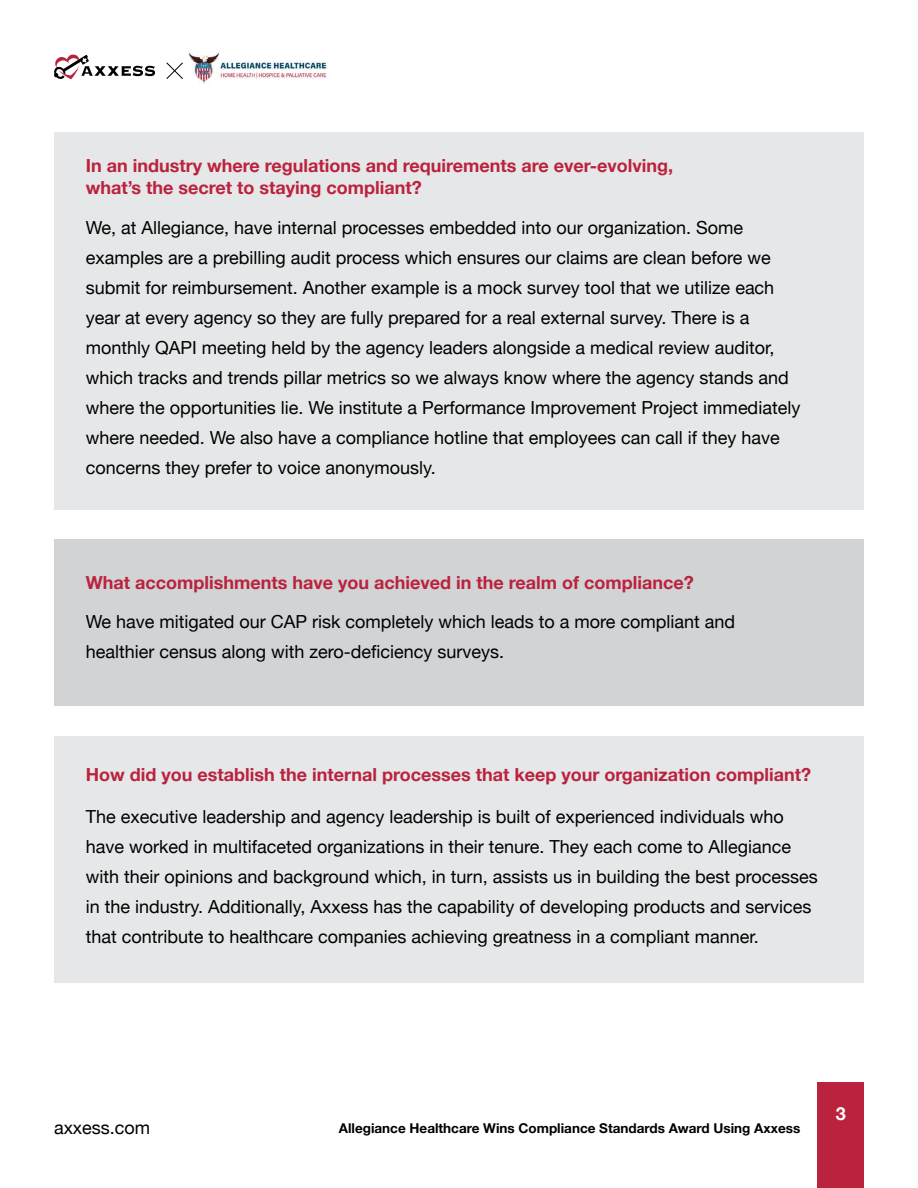
<style>
.page{position:relative;width:918px;height:1188px;background:#fff}
.page>*{position:absolute;margin:0;border:0;box-sizing:border-box;transform-origin:0 0}
.t1{font:18px/30px "Helvetica Neue";color:#000}
.t2{font:700 18px/21.6px "Helvetica Neue";color:#ba223d}
.t3{font:700 18px "Helvetica Neue";color:#fff}
.t4{font:700 13.5px "Helvetica Neue";color:#000101}
</style>
<div class="page">
<div style="left:55px;top:132px;width:809px;height:377px;background:#e6e7e8"></div>
<div style="left:55px;top:539px;width:809px;height:167px;background:#d1d3d4"></div>
<div style="left:818px;top:1082px;width:46px;height:106px;background:#ba223d"></div>
<img style="left:189px;top:52px;width:138px;height:32px">
<svg style="left:166px;top:62px;width:17px;height:17px"></svg>
<svg style="left:54px;top:55px;width:101px;height:24px"></svg>
<div style="left:55px;top:736px;width:809px;height:246px;background:#e6e7e8"></div>
<p class="t2" style="left:86px;top:156px;width:589px">In an industry where regulations and requirements are ever-evolving, what’s the secret to staying compliant?</p>
<p class="t1" style="left:86px;top:214px;width:716px">We, at Allegiance, have internal processes embedded into our organization. Some examples are a prebilling audit process which ensures our claims are clean before we submit for reimbursement. Another example is a mock survey tool that we utilize each year at every agency so they are fully prepared for a real external survey. There is a monthly QAPI meeting held by the agency leaders alongside a medical review auditor, which tracks and trends pillar metrics so we always know where the agency stands and where the opportunities lie. We institute a Performance Improvement Project immediately where needed. We also have a compliance hotline that employees can call if they have concerns they prefer to voice anonymously.</p>
<p class="t2" style="left:86px;top:573px;width:609px">What accomplishments have you achieved in the realm of compliance?</p>
<p class="t1" style="left:86px;top:608px;width:651px">We have mitigated our CAP risk completely which leads to a more compliant and healthier census along with zero-deficiency surveys.</p>
<p class="t2" style="left:86px;top:765px;width:727px">How did you establish the internal processes that keep your organization compliant?</p>
<p class="t1" style="left:86px;top:803px;width:734px">The executive leadership and agency leadership is built of experienced individuals who have worked in multifaceted organizations in their tenure. They each come to Allegiance with their opinions and background which, in turn, assists us in building the best processes in the industry. Additionally, Axxess has the capability of developing products and services that contribute to healthcare companies achieving greatness in a compliant manner.</p>
<p class="t1" style="left:54px;top:1114px;width:98px">axxess.com</p>
<p class="t4" style="left:339px;top:1118px;width:463px">Allegiance Healthcare Wins Compliance Standards Award Using Axxess</p>
<p class="t3" style="left:836px;top:1099px;width:12px">3</p>
</div>
